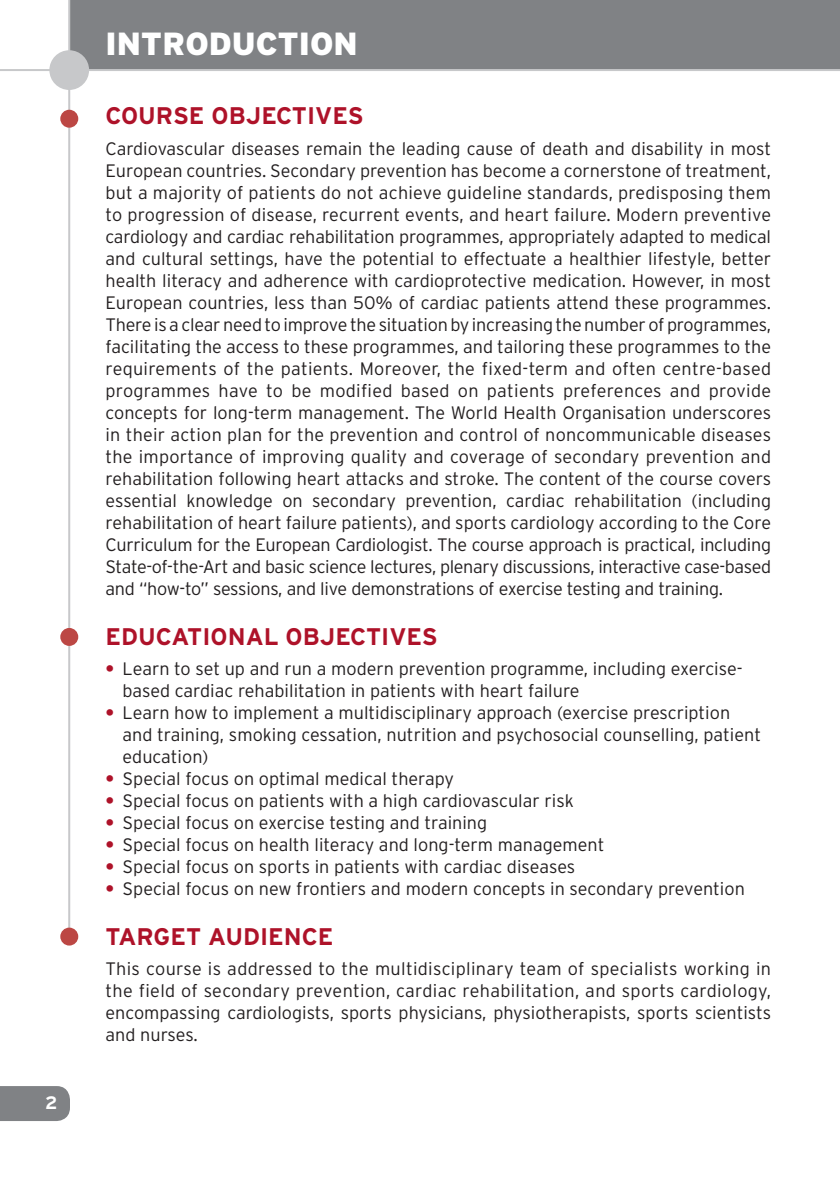
<style>
.page{position:relative;width:840px;height:1191px;background:#fff}
.page>*{position:absolute;margin:0;border:0;box-sizing:border-box;transform-origin:0 0}
.t1{font:900 32px "Interstate";color:#fff}
.t2{font:700 24px "Interstate";color:#ae1229}
.t3{font:300 18px/22px "Interstate";color:#231f20;text-align:justify}
.t4{font:700 18px "Interstate";color:#fff}
.s1{font-weight:700;color:#ae1229}
</style>
<div class="page">
<div style="left:0;top:1086px;width:70px;height:35px;background:#808285"></div>
<div style="left:70px;top:0;width:769px;height:71px;background:#808285"></div>
<hr style="left:839px;top:0;width:1px;height:71px;background:#808285">
<hr style="left:68px;top:0;width:2px;height:937px;background:#c7c8ca">
<hr style="left:0;top:69px;width:839px;height:2px;background:#c7c8ca">
<div style="left:49px;top:50px;width:40px;height:40px;background:#c7c8ca;border-radius:50%"></div>
<div style="left:60px;top:110px;width:18px;height:18px;background:#bc4744;border-radius:50%"></div>
<div style="left:60px;top:628px;width:18px;height:18px;background:#bc4744;border-radius:50%"></div>
<div style="left:60px;top:927px;width:18px;height:18px;background:#bc4744;border-radius:50%"></div>
<p class="t4" style="left:45px;top:1092px;width:14px">2</p>
<h1 class="t1" style="left:105px;top:25px;width:253px">INTRODUCTION</h1>
<h2 class="t2" style="left:105px;top:102px;width:259px">COURSE OBJECTIVES</h2>
<p class="t3" style="left:105px;top:137px;width:666px">Cardiovascular diseases remain the leading cause of death and disability in most European countries. Secondary prevention has become a cornerstone of treatment, but a majority of patients do not achieve guideline standards, predisposing them to progression of disease, recurrent events, and heart failure. Modern preventive cardiology and cardiac rehabilitation programmes, appropriately adapted to medical and cultural settings, have the potential to effectuate a healthier lifestyle, better health literacy and adherence with cardioprotective medication. However, in most European countries, less than 50% of cardiac patients attend these programmes.<br>There is a clear need to improve the situation by increasing the number of programmes, facilitating the access to these programmes, and tailoring these programmes to the requirements of the patients. Moreover, the fixed-term and often centre-based programmes have to be modified based on patients preferences and provide concepts for long-term management. The World Health Organisation underscores in their action plan for the prevention and control of noncommunicable diseases the importance of improving quality and coverage of secondary prevention and rehabilitation following heart attacks and stroke. The content of the course covers essential knowledge on secondary prevention, cardiac rehabilitation (including rehabilitation of heart failure patients), and sports cardiology according to the Core Curriculum for the European Cardiologist. The course approach is practical, including State-of-the-Art and basic science lectures, plenary discussions, interactive case-based and “how-to” sessions, and live demonstrations of exercise testing and training.</p>
<h2 class="t2" style="left:105px;top:623px;width:333px">EDUCATIONAL OBJECTIVES</h2>
<p class="t3" style="left:122px;top:657px;width:621px;text-indent:-17px"><span class="s1">•</span> Learn to set up and run a modern prevention programme, including exercise&shy;based cardiac rehabilitation in patients with heart failure</p>
<p class="t3" style="left:122px;top:701px;width:639px;text-align:left;text-indent:-17px"><span class="s1">•</span> Learn how to implement a multidisciplinary approach (exercise prescription and training, smoking cessation, nutrition and psychosocial counselling, patient education)</p>
<p class="t3" style="left:105px;top:767px;width:350px"><span class="s1">•</span> Special focus on optimal medical therapy</p>
<p class="t3" style="left:105px;top:789px;width:469px"><span class="s1">•</span> Special focus on patients with a high cardiovascular risk</p>
<p class="t3" style="left:105px;top:811px;width:383px"><span class="s1">•</span> Special focus on exercise testing and training</p>
<p class="t3" style="left:105px;top:833px;width:500px"><span class="s1">•</span> Special focus on health literacy and long-term management</p>
<p class="t3" style="left:105px;top:855px;width:471px"><span class="s1">•</span> Special focus on sports in patients with cardiac diseases</p>
<p class="t3" style="left:105px;top:877px;width:640px"><span class="s1">•</span> Special focus on new frontiers and modern concepts in secondary prevention</p>
<h2 class="t2" style="left:105px;top:923px;width:229px">TARGET AUDIENCE</h2>
<p class="t3" style="left:105px;top:958px;width:666px">This course is addressed to the multidisciplinary team of specialists working in the field of secondary prevention, cardiac rehabilitation, and sports cardiology, encompassing cardiologists, sports physicians, physiotherapists, sports scientists and nurses.</p>
</div>
